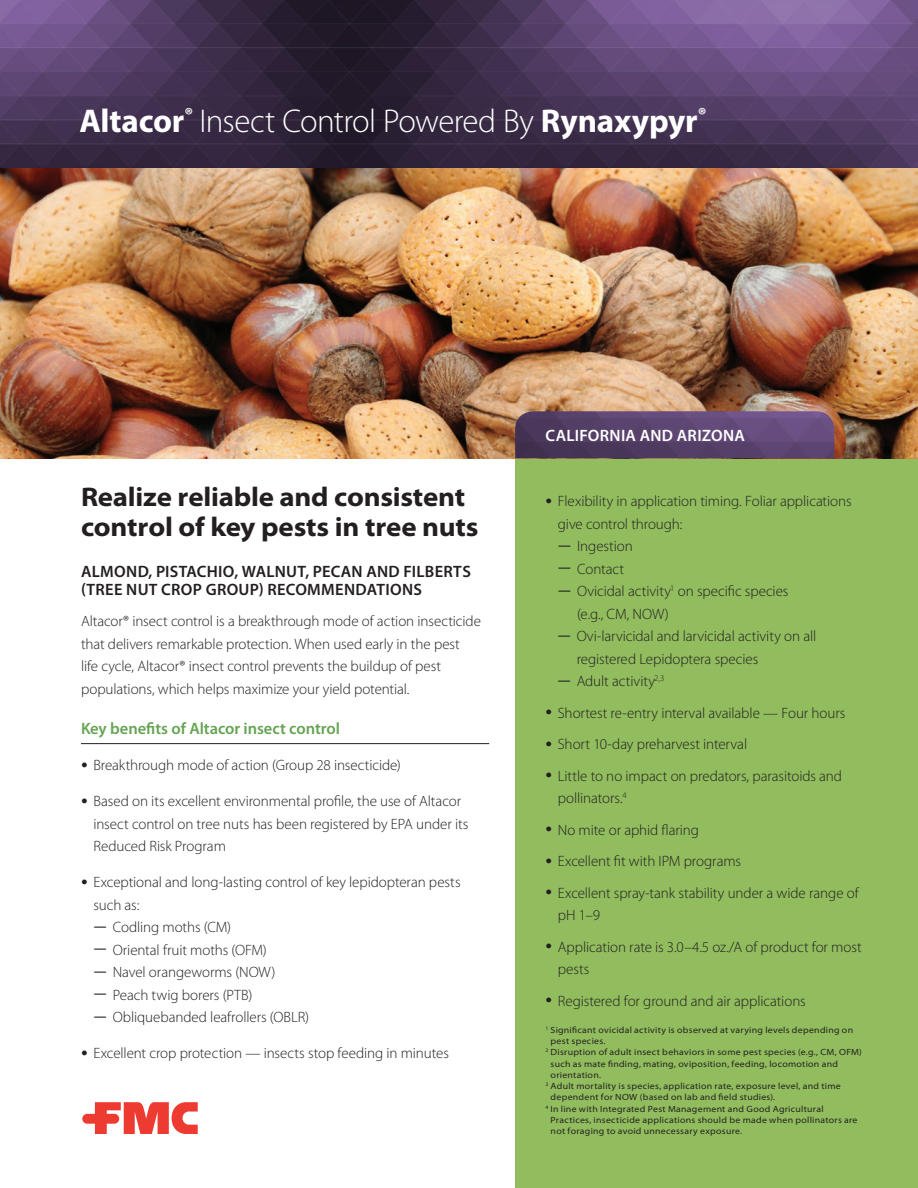
<style>
.page{position:relative;width:918px;height:1188px;background:#fff}
.page>*{position:absolute;margin:0;border:0;box-sizing:border-box;transform-origin:0 0}
.Mast_header{font:300 33px "Myriad Pro";letter-spacing:-.02em;color:#fff}
.t1{font:700 semi-expanded 27px/30px "Myriad Pro";letter-spacing:-.01em;color:#231f20}
.subheadder{font:600 16.5px/18px "Myriad Pro";letter-spacing:.02em;color:#231f20}
.Green_subheaders_w_r{font:600 16.5px "Myriad Pro";letter-spacing:-.005em;color:#65a453}
.subheadder-2{font:600 16.5px "Myriad Pro";letter-spacing:.01em;color:#fff}
.body_text{font:300 15px/22.5px "Myriad Pro";letter-spacing:-.005em;color:#231f20}
.legal{font:semi-expanded 9px/11.2px "Myriad Pro";letter-spacing:.03em;color:#231f20}
.s1{font-weight:700}
.s2{font-size:27px}
</style>
<div class="page">
<div style="left:515px;top:428px;width:403px;height:760px;background:#91bd5e"></div>
<img style="left:0;top:0;width:918px;height:458px">
<hr style="left:81px;top:743px;width:408px;height:1px;background:#231f20">
<svg style="left:82px;top:1102px;width:116px;height:32px"></svg>
<img style="left:515px;top:411px;width:319px;height:47px">
<p class="Mast_header" style="left:80px;top:101px;width:629px"><span class="s1">Altacor</span><sup>®</sup> Insect Control Powered By <span class="s1">Rynaxypyr</span><sup>®</sup></p>
<p class="t1" style="left:81px;top:481px;width:399px">Realize reliable and consistent control of key pests in tree nuts</p>
<p class="subheadder" style="left:81px;top:562px;width:391px">ALMOND, PISTACHIO, WALNUT, PECAN AND FILBERTS (TREE NUT CROP GROUP) RECOMMENDATIONS</p>
<p class="body_text" style="left:81px;top:610px;width:402px">Altacor® insect control is a breakthrough mode of action insecticide that delivers remarkable protection. When used early in the pest<br>life cycle, Altacor® insect control prevents the buildup of pest populations, which helps maximize your yield potential.</p>
<p class="Green_subheaders_w_r" style="left:81px;top:718px;width:261px">Key benefits of Altacor insect control</p>
<p class="body_text" style="left:81px;top:754px;width:321px"><span class="s2">•</span> Breakthrough mode of action (Group 28 insecticide)</p>
<p class="body_text" style="left:93px;top:790px;width:376px;text-indent:-12px"><span class="s2">•</span> Based on its excellent environmental profile, the use of Altacor insect control on tree nuts has been registered by EPA under its<br>Reduced Risk Program</p>
<p class="body_text" style="left:93px;top:871px;width:369px;text-indent:-12px"><span class="s2">•</span> Exceptional and long-lasting control of key lepidopteran pests such as:</p>
<p class="body_text" style="left:93px;top:916px;width:139px"><span class="s2">–</span> Codling moths (CM)</p>
<p class="body_text" style="left:93px;top:938px;width:175px"><span class="s2">–</span> Oriental fruit moths (OFM)</p>
<p class="body_text" style="left:93px;top:961px;width:183px"><span class="s2">–</span> Navel orangeworms (NOW)</p>
<p class="body_text" style="left:93px;top:983px;width:161px"><span class="s2">–</span> Peach twig borers (PTB)</p>
<p class="body_text" style="left:93px;top:1006px;width:217px"><span class="s2">–</span> Obliquebanded leafrollers (OBLR)</p>
<p class="body_text" style="left:81px;top:1042px;width:369px"><span class="s2">•</span> Excellent crop protection — insects stop feeding in minutes</p>
<p class="subheadder-2" style="left:546px;top:425px;width:201px">CALIFORNIA AND ARIZONA</p>
<p class="body_text" style="left:558px;top:490px;width:295px;text-indent:-12px"><span class="s2">•</span> Flexibility in application timing. Foliar applications give control through:</p>
<p class="body_text" style="left:558px;top:535px;width:76px"><span class="s2">–</span> Ingestion</p>
<p class="body_text" style="left:558px;top:557px;width:68px"><span class="s2">–</span> Contact</p>
<p class="body_text" style="left:577px;top:580px;width:213px;text-indent:-19px"><span class="s2">–</span> Ovicidal activity<sup>1</sup> on specific species (e.g., CM, NOW)</p>
<p class="body_text" style="left:577px;top:625px;width:241px;text-indent:-19px"><span class="s2">–</span> Ovi-larvicidal and larvicidal activity on all registered Lepidoptera species</p>
<p class="body_text" style="left:557px;top:670px;width:109px"><span class="s2">–</span> Adult activity<sup>2,3</sup></p>
<p class="body_text" style="left:545px;top:701px;width:302px"><span class="s2">•</span> Shortest re-entry interval available — Four hours</p>
<p class="body_text" style="left:545px;top:733px;width:203px"><span class="s2">•</span> Short 10-day preharvest interval</p>
<p class="body_text" style="left:558px;top:764px;width:286px;text-indent:-12px"><span class="s2">•</span> Little to no impact on predators, parasitoids and pollinators.<sup>4</sup></p>
<p class="body_text" style="left:545px;top:818px;width:155px"><span class="s2">•</span> No mite or aphid flaring</p>
<p class="body_text" style="left:545px;top:850px;width:197px"><span class="s2">•</span> Excellent fit with IPM programs</p>
<p class="body_text" style="left:558px;top:881px;width:302px;text-indent:-12px"><span class="s2">•</span> Excellent spray-tank stability under a wide range of pH 1–9</p>
<p class="body_text" style="left:558px;top:935px;width:305px;text-indent:-12px"><span class="s2">•</span> Application rate is 3.0–4.5 oz./A of product for most pests</p>
<p class="body_text" style="left:545px;top:989px;width:262px"><span class="s2">•</span> Registered for ground and air applications</p>
<p class="legal" style="left:551px;top:1024px;width:304px;text-indent:-5px"><sup>1</sup> Significant ovicidal activity is observed at varying levels depending on pest species.</p>
<p class="legal" style="left:551px;top:1046px;width:313px;text-indent:-5px"><sup>2</sup> Disruption of adult insect behaviors in some pest species (e.g., CM, OFM) such as mate finding, mating, oviposition, feeding, locomotion and orientation.</p>
<p class="legal" style="left:551px;top:1080px;width:292px;text-indent:-5px"><sup>3</sup> Adult mortality is species, application rate, exposure level, and time dependent for NOW (based on lab and field studies).</p>
<p class="legal" style="left:551px;top:1103px;width:308px;text-indent:-5px"><sup>4</sup> In line with Integrated Pest Management and Good Agricultural<br>Practices, insecticide applications should be made when pollinators are not foraging to avoid unnecessary exposure.</p>
</div>
